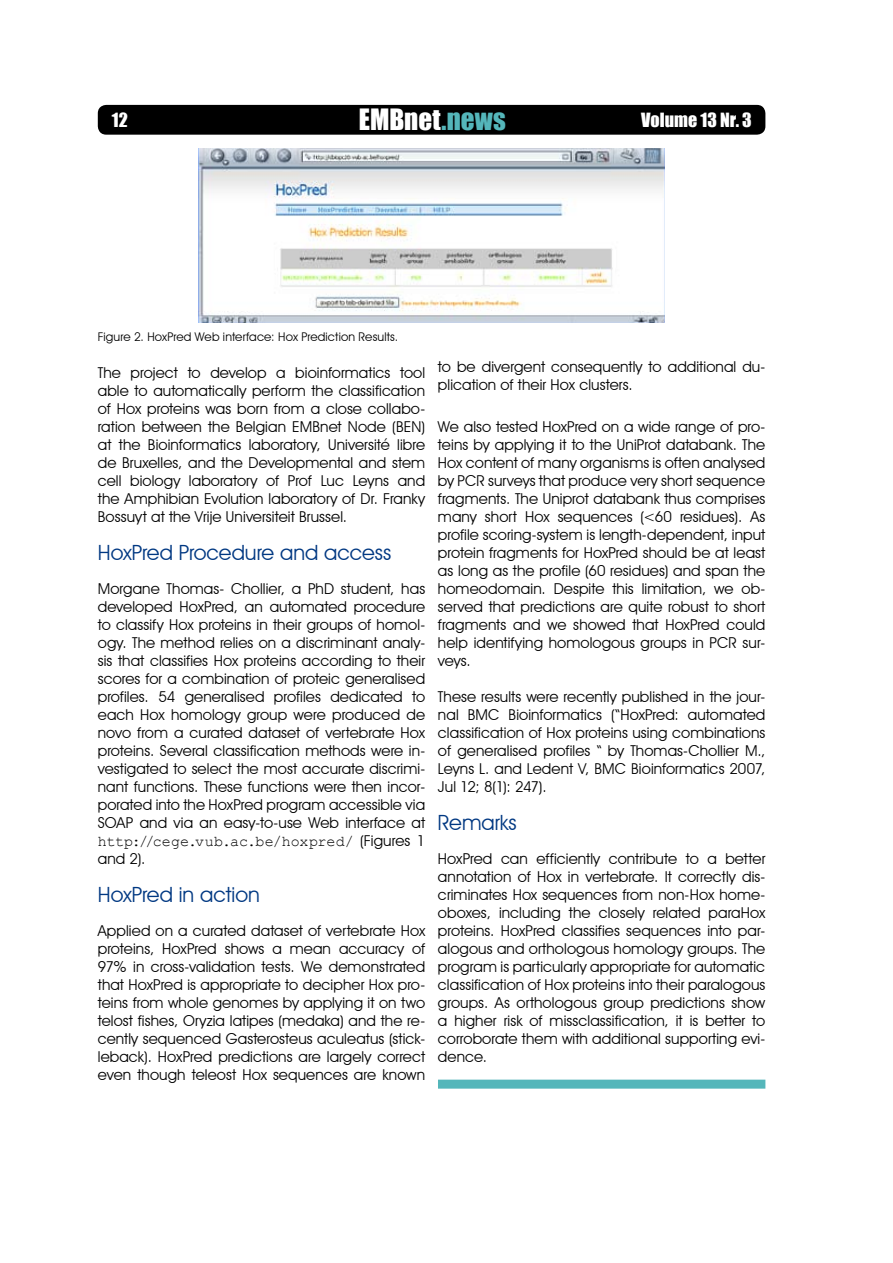
<style>
.page{position:relative;width:893px;height:1263px;background:#fff}
.page>*{position:absolute;margin:0;border:0;box-sizing:border-box;transform-origin:0 0}
.t1{font:27px "Impact";color:#fff}
.t2{font:21px "Avant Garde IT Cby BT";letter-spacing:-.005em;color:#003882}
.t3{font:18px "Impact";color:#fff}
.t4{font:15px/18px "Avant Garde IT Cby BT";letter-spacing:.005em;color:#000;text-align:justify}
.t5{font:15px "Courier New";color:#000}
.t6{font:12px "Avant Garde IT Cby BT";letter-spacing:.015em;color:#000}
.s1{color:#54b6ba}
.s2{font-family:"Avant Garde IT Cby BT"}
</style>
<div class="page">
<div style="left:98px;top:105px;width:667px;height:30px;background:#000;border-radius:9px"></div>
<img style="left:198px;top:149px;width:467px;height:173px">
<div style="left:438px;top:1080px;width:327px;height:9px;background:#54b6ba"></div>
<p class="t3" style="left:112px;top:106px;width:17px">12</p>
<h1 class="t1" style="left:359px;top:99px;width:148px">EMBnet<span class="s1">.news</span></h1>
<p class="t3" style="left:641px;top:106px;width:112px">Volume 13 Nr. 3</p>
<p class="t6" style="left:98px;top:329px;width:302px">Figure 2. HoxPred Web interface: Hox Prediction Results.</p>
<p class="t4" style="left:98px;top:364px;width:329px">The project to develop a bioinformatics tool able to automatically perform the classification of Hox proteins was born from a close collabo&shy;ration between the Belgian EMBnet Node (BEN) at the Bioinformatics laboratory, Université libre de Bruxelles, and the Developmental and stem cell biology laboratory of Prof Luc Leyns and the Amphibian Evolution laboratory of Dr. Franky Bossuyt at the Vrije Universiteit Brussel.</p>
<h2 class="t2" style="left:98px;top:540px;width:295px">HoxPred Procedure and access</h2>
<p class="t4" style="left:98px;top:580px;width:329px">Morgane Thomas- Chollier, a PhD student, has developed HoxPred, an automated procedure to classify Hox proteins in their groups of homol&shy;ogy. The method relies on a discriminant analy&shy;sis that classifies Hox proteins according to their scores for a combination of proteic generalised profiles. 54 generalised profiles dedicated to each Hox homology group were produced de novo from a curated dataset of vertebrate Hox proteins. Several classification methods were in&shy;vestigated to select the most accurate discrimi&shy;nant functions. These functions were then incor&shy;porated into the HoxPred program accessible via SOAP and via an easy-to-use Web interface at</p>
<p class="t5" style="left:98px;top:832px;width:329px">http://cege.vub.ac.be/hoxpred/ <span class="s2">(Figures 1</span></p>
<p class="t4" style="left:98px;top:850px;width:49px">and 2).</p>
<h2 class="t2" style="left:98px;top:882px;width:163px">HoxPred in action</h2>
<p class="t4" style="left:98px;top:922px;width:329px">Applied on a curated dataset of vertebrate Hox proteins, HoxPred shows a mean accuracy of 97% in cross-validation tests. We demonstrated that HoxPred is appropriate to decipher Hox pro&shy;teins from whole genomes by applying it on two telost fishes, Oryzia latipes (medaka) and the re&shy;cently sequenced Gasterosteus aculeatus (stick&shy;leback). HoxPred predictions are largely correct even though teleost Hox sequences are known</p>
<p class="t4" style="left:438px;top:358px;width:329px">to be divergent consequently to additional du&shy;plication of their Hox clusters.</p>
<p class="t4" style="left:438px;top:418px;width:329px">We also tested HoxPred on a wide range of pro&shy;teins by applying it to the UniProt databank. The Hox content of many organisms is often analysed by PCR surveys that produce very short sequence fragments. The Uniprot databank thus comprises many short Hox sequences (&lt;60 residues). As profile scoring-system is length-dependent, input protein fragments for HoxPred should be at least as long as the profile (60 residues) and span the homeodomain. Despite this limitation, we ob&shy;served that predictions are quite robust to short fragments and we showed that HoxPred could help identifying homologous groups in PCR sur&shy;veys.</p>
<p class="t4" style="left:438px;top:688px;width:329px">These results were recently published in the jour&shy;nal BMC Bioinformatics (“HoxPred: automated classification of Hox proteins using combinations of generalised profiles “ by Thomas-Chollier M., Leyns L. and Ledent V, BMC Bioinformatics 2007, Jul 12; 8(1): 247).</p>
<h2 class="t2" style="left:438px;top:810px;width:80px">Remarks</h2>
<p class="t4" style="left:438px;top:850px;width:329px">HoxPred can efficiently contribute to a better annotation of Hox in vertebrate. It correctly dis&shy;criminates Hox sequences from non-Hox home&shy;oboxes, including the closely related paraHox proteins. HoxPred classifies sequences into par&shy;alogous and orthologous homology groups. The program is particularly appropriate for automatic classification of Hox proteins into their paralogous groups. As orthologous group predictions show a higher risk of missclassification, it is better to corroborate them with additional supporting evi&shy;dence.</p>
</div>
